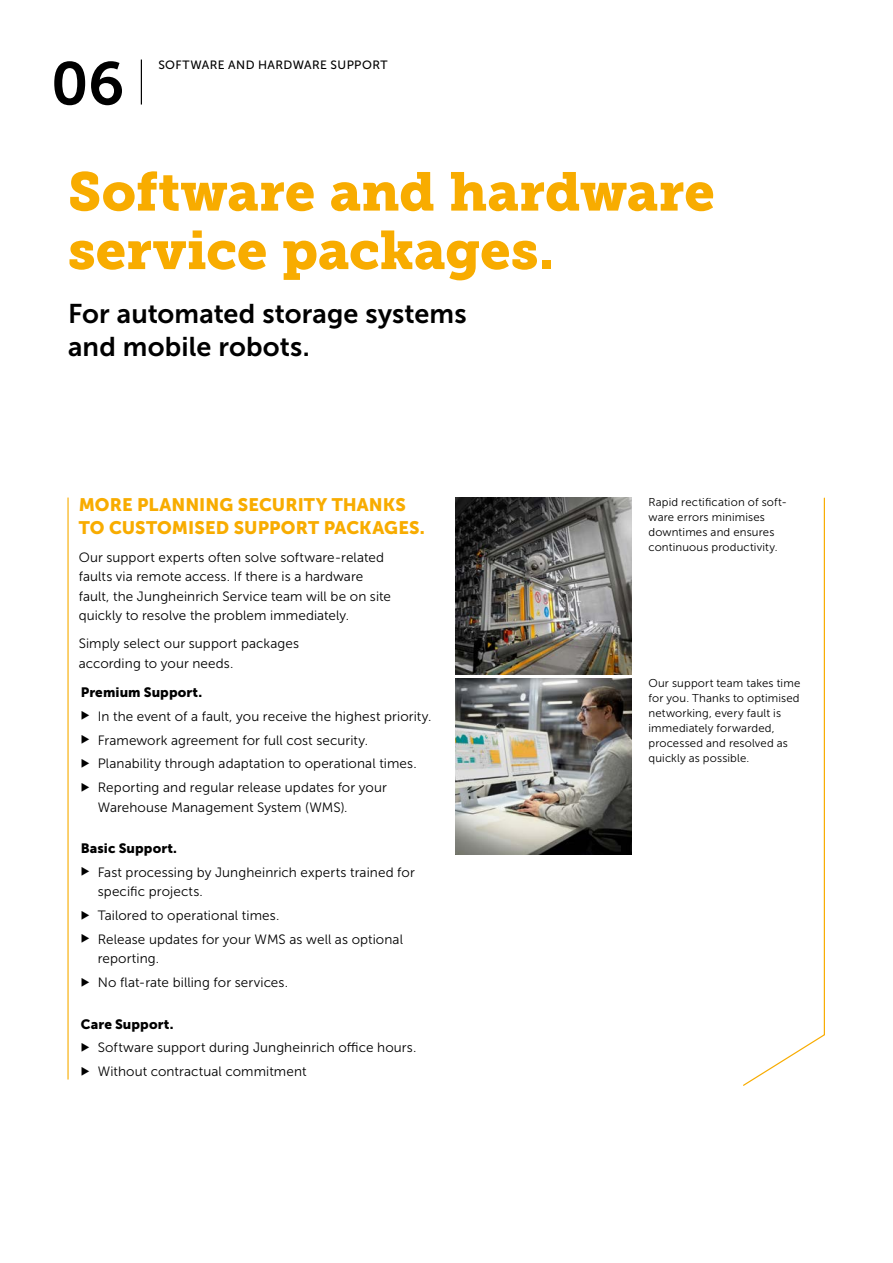
<style>
.page{position:relative;width:893px;height:1263px;background:#fff}
.page>*{position:absolute;margin:0;border:0;box-sizing:border-box;transform-origin:0 0}
.t1{font:60px "Museo JH Slab 700";color:#000}
.t2{font:54px/58.5px "Museo JH Slab 900";color:#f8ac00}
.t3{font:27px/33px "Museo JH Sans 700";letter-spacing:.005em;color:#000}
.t4{font:18px/22.5px "Museo JH Sans 900";letter-spacing:.005em;color:#f8ac00}
.t5{font:13.5px/23.7px "Museo JH Sans 300";letter-spacing:.005em;color:#000}
.t6{font:13.5px "Museo JH Sans 900";letter-spacing:.01em;color:#000}
.t7{font:12px "Museo JH Sans 500";letter-spacing:.035em;color:#000}
.t8{font:11.4px/15px "Museo JH Sans 300";letter-spacing:.015em;color:#000}
</style>
<div class="page">
<hr style="left:141px;top:60px;width:1px;height:45px;background:#000">
<hr style="left:67px;top:497px;width:2px;height:582px;background:#f8ac00">
<img style="left:455px;top:497px;width:176px;height:177px">
<svg style="left:743px;top:497px;width:82px;height:589px"></svg>
<img style="left:455px;top:678px;width:176px;height:177px">
<h1 class="t1" style="left:51px;top:50px;width:75px">06</h1>
<p class="t7" style="left:158px;top:58px;width:231px">SOFTWARE AND HARDWARE SUPPORT</p>
<h2 class="t2" style="left:68px;top:163px;width:648px">Software and hardware service packages.</h2>
<h3 class="t3" style="left:68px;top:297px;width:400px">For automated storage systems and mobile robots.</h3>
<h3 class="t4" style="left:79px;top:493px;width:348px">MORE PLANNING SECURITY THANKS<br>TO CUSTOMISED SUPPORT PACKAGES.</h3>
<p class="t5" style="left:79px;top:547px;width:314px;line-height:19.5px">Our support experts often solve software-related faults via remote access. If there is a hardware fault, the Jungheinrich Service team will be on site quickly to resolve the problem immediately.</p>
<p class="t5" style="left:79px;top:634px;width:222px;line-height:19.5px">Simply select our support packages according to your needs.</p>
<p class="t6" style="left:81px;top:685px;width:123px">Premium Support.</p>
<p class="t5" style="left:98px;top:704px;width:335px">In the event of a fault, you receive the highest priority.<br>Framework agreement for full cost security.<br>Planability through adaptation to operational times.<br>Reporting and regular release updates for your</p>
<p class="t5" style="left:98px;top:795px;width:251px">Warehouse Management System (WMS).</p>
<p class="t6" style="left:81px;top:841px;width:98px">Basic Support.</p>
<p class="t5" style="left:98px;top:862px;width:319px;line-height:19.5px">Fast processing by Jungheinrich experts trained for specific projects.</p>
<p class="t5" style="left:98px;top:904px;width:307px">Tailored to operational times.<br>Release updates for your WMS as well as optional</p>
<p class="t5" style="left:98px;top:947px;width:192px">reporting.<br>No flat-rate billing for services.</p>
<p class="t6" style="left:81px;top:1016px;width:94px">Care Support.</p>
<p class="t5" style="left:98px;top:1036px;width:320px">Software support during Jungheinrich office hours.<br>Without contractual commitment</p>
<p class="t8" style="left:648px;top:495px;width:140px">Rapid rectification of soft&shy;ware errors minimises downtimes and ensures continuous productivity.</p>
<p class="t8" style="left:648px;top:675px;width:153px">Our support team takes time for you. Thanks to optimised networking, every fault is immediately forwarded, processed and resolved as quickly as possible.</p>
</div>
